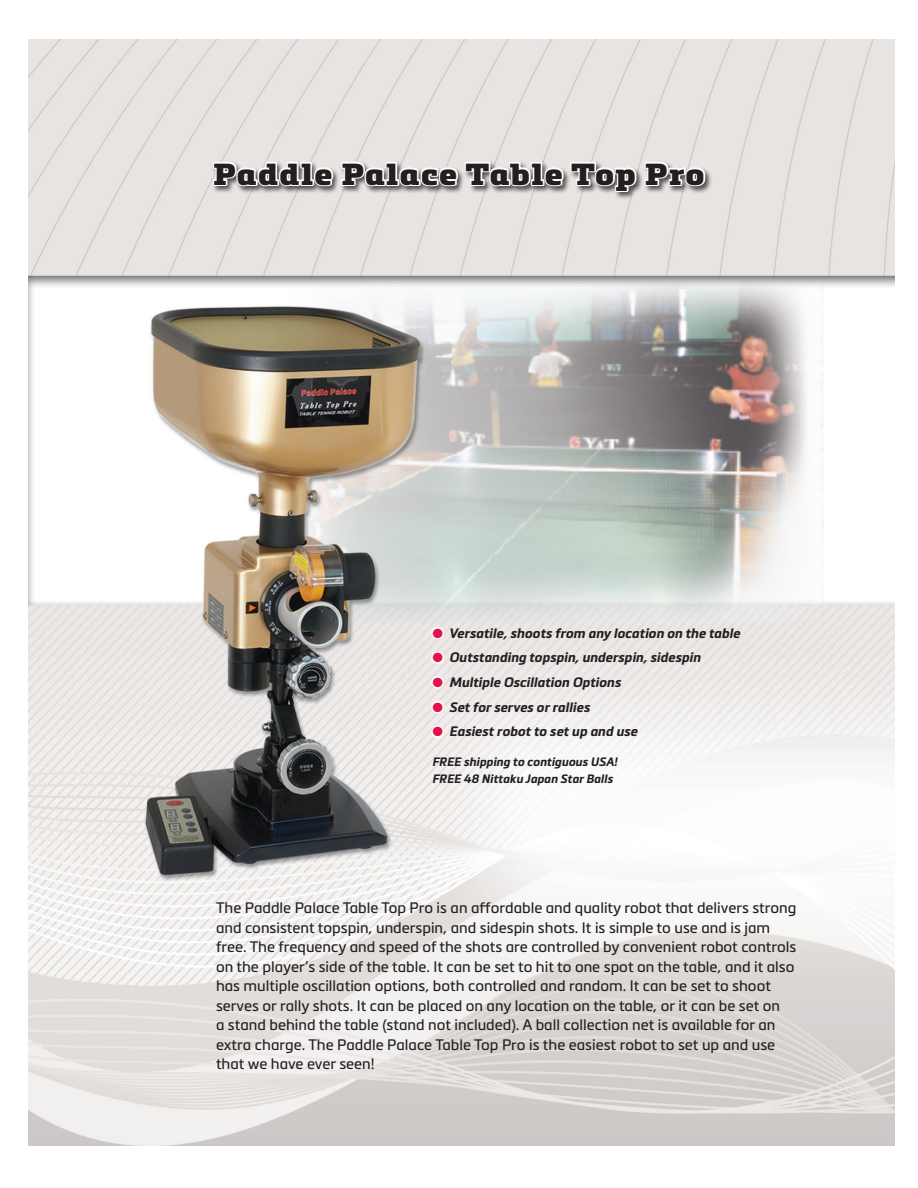
<style>
.page{position:relative;width:918px;height:1188px;background:#fff}
.page>*{position:absolute;margin:0;border:0;box-sizing:border-box;transform-origin:0 0}
.stet_head_outline{font:900 30px "Metronic Slab Pro";letter-spacing:.04em;color:#231f20;scale:1.12 1}
.t1{font:15px/19.5px "Metronic Pro";color:#231f20}
.head_08{font:italic 700 13.5px "Metronic Pro";color:#231f20}
.head_08-2{font:italic 700 12px "Metronic Pro";color:#231f20}
.s1{font-family:"European Pi Three";font-weight:400;font-style:normal;color:#e21347}
</style>
<div class="page">
<img style="left:28px;top:39px;width:866px;height:1107px">
<div style="left:212px;top:160px;width:501px;height:40px;background:#231f20;opacity:.75"></div>
<svg style="left:211px;top:160px;width:496px;height:33px"></svg>
<div style="left:431px;top:627px;width:13px;height:12px;border:3px solid #fff;border-radius:50%"></div>
<div style="left:431px;top:651px;width:13px;height:13px;border:3px solid #fff;border-radius:50%"></div>
<div style="left:431px;top:676px;width:13px;height:13px;border:3px solid #fff;border-radius:50%"></div>
<div style="left:431px;top:701px;width:13px;height:12px;border:3px solid #fff;border-radius:50%"></div>
<div style="left:431px;top:725px;width:13px;height:13px;border:3px solid #fff;border-radius:50%"></div>
<p class="stet_head_outline" style="left:213px;top:156px;width:440px">Paddle Palace Table Top Pro</p>
<p class="head_08" style="left:432px;top:624px;width:309px"><span class="s1">P</span> Versatile, shoots from any location on the table</p>
<p class="head_08" style="left:432px;top:649px;width:270px"><span class="s1">P</span> Outstanding topspin, underspin, sidespin</p>
<p class="head_08" style="left:432px;top:674px;width:190px"><span class="s1">P</span> Multiple Oscillation Options</p>
<p class="head_08" style="left:432px;top:698px;width:159px"><span class="s1">P</span> Set for serves or rallies</p>
<p class="head_08" style="left:432px;top:723px;width:207px"><span class="s1">P</span> Easiest robot to set up and use</p>
<p class="head_08-2" style="left:432px;top:754px;width:187px">FREE shipping to contiguous USA!</p>
<p class="head_08-2" style="left:432px;top:771px;width:182px">FREE 48 Nittaku Japan Star Balls</p>
<p class="t1" style="left:216px;top:898px;width:582px">The Paddle Palace Table Top Pro is an affordable and quality robot that delivers strong and consistent topspin, underspin, and sidespin shots. It is simple to use and is jam free. The frequency and speed of the shots are controlled by convenient robot controls on the player’s side of the table. It can be set to hit to one spot on the table, and it also has multiple oscillation options, both controlled and random. It can be set to shoot serves or rally shots. It can be placed on any location on the table, or it can be set on<br>a stand behind the table (stand not included). A ball collection net is available for an extra charge. The Paddle Palace Table Top Pro is the easiest robot to set up and use that we have ever seen!</p>
</div>
